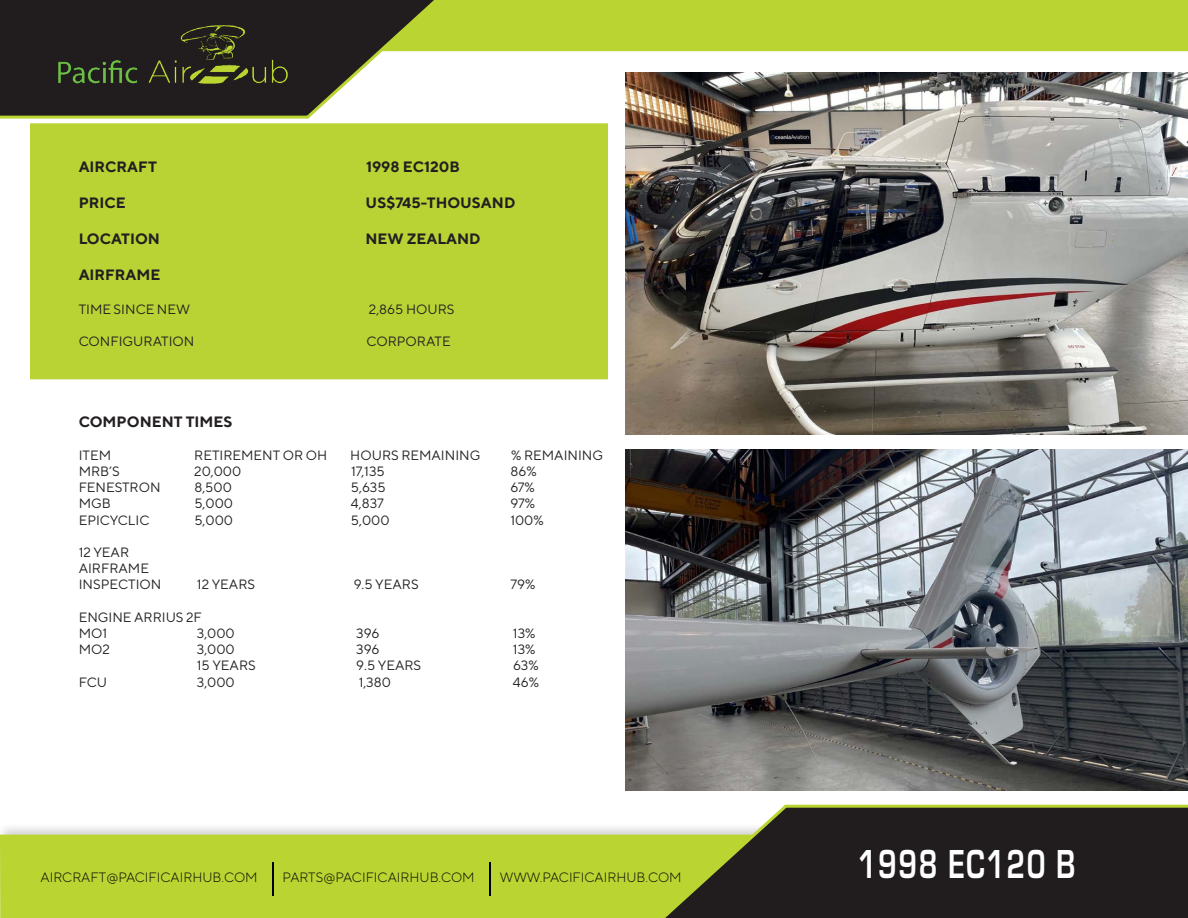
<style>
.page{position:relative;width:1188px;height:918px;background:#fff}
.page>*{position:absolute;margin:0;border:0;box-sizing:border-box;transform-origin:0 0}
.t1{font:700 42px "Eurostile";letter-spacing:.05em;color:#fff;scale:.71 1}
.t2{font:700 15px "TT Norms";color:#231f20}
.t3{font:13.5px/16.2px "TT Norms";color:#231f20}
.t4{font:300 13.5px "TT Norms";color:#040503}
</style>
<div class="page">
<div style="left:0;top:822px;width:853px;height:96px;background:#231f20;opacity:.2"></div>
<div style="left:0;top:835px;width:578px;height:83px;background:#bad432"></div>
<hr style="left:272px;top:862px;width:2px;height:34px;background:#000">
<hr style="left:489px;top:862px;width:2px;height:34px;background:#000">
<svg style="left:0;top:0;width:515px;height:119px"></svg>
<div style="left:381px;top:0;width:807px;height:51px;background:#bad432"></div>
<img style="left:41px;top:12px;width:263px;height:92px">
<svg style="left:578px;top:804px;width:610px;height:114px;background:#4f5134"></svg>
<div style="left:30px;top:123px;width:578px;height:256px;background:#b9d334"></div>
<img style="left:625px;top:73px;width:563px;height:361px">
<img style="left:625px;top:449px;width:563px;height:342px">
<p class="t2" style="left:79px;top:157px;width:80px">AIRCRAFT</p>
<p class="t2" style="left:366px;top:157px;width:95px">1998 EC120B</p>
<p class="t2" style="left:79px;top:193px;width:49px">PRICE</p>
<p class="t2" style="left:366px;top:193px;width:151px">US$745-THOUSAND</p>
<p class="t2" style="left:79px;top:229px;width:83px">LOCATION</p>
<p class="t2" style="left:365px;top:229px;width:117px">NEW ZEALAND</p>
<p class="t2" style="left:79px;top:265px;width:83px">AIRFRAME</p>
<p class="t3" style="left:79px;top:301px;width:113px">TIME SINCE NEW</p>
<p class="t3" style="left:369px;top:301px;width:87px">2,865 HOURS</p>
<p class="t3" style="left:79px;top:333px;width:117px">CONFIGURATION</p>
<p class="t3" style="left:367px;top:333px;width:86px">CORPORATE</p>
<p class="t2" style="left:79px;top:413px;width:155px">COMPONENT TIMES</p>
<p class="t3" style="left:79px;top:447px;width:34px">ITEM</p>
<p class="t3" style="left:194px;top:447px;width:134px">RETIREMENT OR OH</p>
<p class="t3" style="left:350px;top:447px;width:132px">HOURS REMAINING</p>
<p class="t3" style="left:511px;top:447px;width:93px">% REMAINING</p>
<p class="t3" style="left:79px;top:463px;width:43px">MRB’S</p>
<p class="t3" style="left:194px;top:463px;width:49px">20,000</p>
<p class="t3" style="left:351px;top:463px;width:35px">17,135</p>
<p class="t3" style="left:510px;top:463px;width:28px">86%</p>
<p class="t3" style="left:79px;top:479px;width:83px">FENESTRON</p>
<p class="t3" style="left:194px;top:479px;width:39px">8,500</p>
<p class="t3" style="left:351px;top:479px;width:36px">5,635</p>
<p class="t3" style="left:510px;top:479px;width:26px">67%</p>
<p class="t3" style="left:79px;top:495px;width:34px">MGB</p>
<p class="t3" style="left:194px;top:495px;width:40px">5,000</p>
<p class="t3" style="left:351px;top:495px;width:34px">4,837</p>
<p class="t3" style="left:510px;top:495px;width:26px">97%</p>
<p class="t3" style="left:79px;top:512px;width:72px">EPICYCLIC</p>
<p class="t3" style="left:194px;top:512px;width:40px">5,000</p>
<p class="t3" style="left:351px;top:512px;width:40px">5,000</p>
<p class="t3" style="left:510px;top:512px;width:35px">100%</p>
<p class="t3" style="left:79px;top:544px;width:84px">12 YEAR<br>AIRFRAME<br>INSPECTION</p>
<p class="t3" style="left:197px;top:576px;width:60px">12 YEARS</p>
<p class="t3" style="left:354px;top:576px;width:67px">9.5 YEARS</p>
<p class="t3" style="left:511px;top:576px;width:26px">79%</p>
<p class="t3" style="left:79px;top:609px;width:125px">ENGINE ARRIUS 2F<br>MO1</p>
<p class="t3" style="left:197px;top:625px;width:40px">3,000</p>
<p class="t3" style="left:356px;top:625px;width:25px">396</p>
<p class="t3" style="left:513px;top:625px;width:24px">13%</p>
<p class="t3" style="left:79px;top:641px;width:33px">MO2</p>
<p class="t3" style="left:197px;top:641px;width:40px">3,000</p>
<p class="t3" style="left:356px;top:641px;width:25px">396</p>
<p class="t3" style="left:513px;top:641px;width:24px">13%</p>
<p class="t3" style="left:197px;top:657px;width:60px">15 YEARS</p>
<p class="t3" style="left:356px;top:657px;width:67px">9.5 YEARS</p>
<p class="t3" style="left:513px;top:657px;width:27px">63%</p>
<p class="t3" style="left:79px;top:674px;width:30px">FCU</p>
<p class="t3" style="left:197px;top:674px;width:40px">3,000</p>
<p class="t3" style="left:359px;top:674px;width:34px">1,380</p>
<p class="t3" style="left:513px;top:674px;width:28px">46%</p>
<p class="t4" style="left:41px;top:869px;width:219px">AIRCRAFT@PACIFICAIRHUB.COM</p>
<p class="t4" style="left:283px;top:869px;width:194px">PARTS@PACIFICAIRHUB.COM</p>
<p class="t4" style="left:500px;top:869px;width:183px">WWW.PACIFICAIRHUB.COM</p>
<h1 class="t1" style="left:858px;top:834px;width:308px">1998 EC120 B</h1>
</div>
